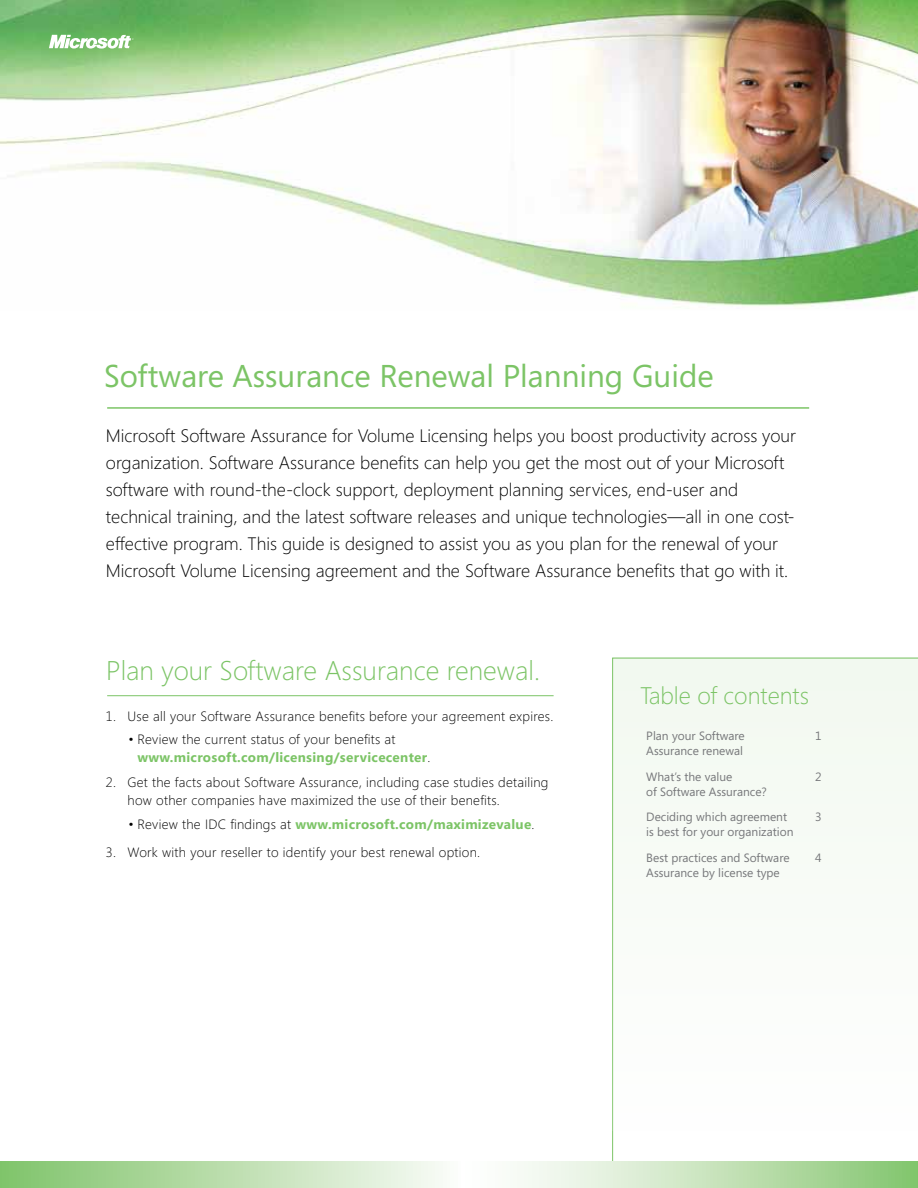
<style>
.page{position:relative;width:918px;height:1188px;background:#fff}
.page>*{position:absolute;margin:0;border:0;box-sizing:border-box;transform-origin:0 0}
.t1{font:31.5px "Segoe";color:#7cc466}
.t2{font:300 27px "Segoe";color:#7cc466}
.t3{font:300 24px "Segoe";color:#7cc466}
.t4{font:300 18px/27px "Segoe";color:#000}
.t5{font:300 13.5px/18px "Segoe";letter-spacing:.02em;color:#000}
.t6{font:700 13.5px/18px "Segoe";letter-spacing:.02em;color:#7cc466}
.t7{font:12px/15px "Segoe";color:#77787b}
.s1{font-weight:300;color:#000}
</style>
<div class="page">
<img style="left:0;top:0;width:918px;height:307px">
<svg style="left:0;top:1161px;width:918px;height:27px;background:#c3e2b8"></svg>
<svg style="left:612px;top:657px;width:306px;height:505px"></svg>
<hr style="left:107px;top:695px;width:447px;height:1px;background:#7cc466">
<hr style="left:107px;top:407px;width:702px;height:2px;background:#7cc466">
<div style="left:613px;top:657px;width:305px;height:474px;background:#f8fbf6"></div>
<svg style="left:49px;top:35px;width:85px;height:14px"></svg>
<h1 class="t1" style="left:104px;top:354px;width:611px">Software Assurance Renewal Planning Guide</h1>
<p class="t4" style="left:106px;top:422px;width:692px">Microsoft Software Assurance for Volume Licensing helps you boost productivity across your organization. Software Assurance benefits can help you get the most out of your Microsoft software with round-the-clock support, deployment planning services, end-user and technical training, and the latest software releases and unique technologies—all in one cost&shy;effective program. This guide is designed to assist you as you plan for the renewal of your Microsoft Volume Licensing agreement and the Software Assurance benefits that go with it.</p>
<h2 class="t2" style="left:106px;top:652px;width:435px">Plan your Software Assurance renewal.</h2>
<p class="t5" style="left:106px;top:707px;width:449px">1. Use all your Software Assurance benefits before your agreement expires.</p>
<p class="t6" style="left:137px;top:730px;width:294px;text-indent:-9px"><span class="s1">• Review the current status of your benefits at </span>www.microsoft.com/licensing/servicecenter<span class="s1">.</span></p>
<p class="t5" style="left:128px;top:773px;width:422px;text-indent:-22px">2. Get the facts about Software Assurance, including case studies detailing how other companies have maximized the use of their benefits.</p>
<p class="t6" style="left:128px;top:814px;width:408px"><span class="s1">• Review the IDC findings at</span> www.microsoft.com/maximizevalue<span class="s1">.</span></p>
<p class="t5" style="left:106px;top:843px;width:376px">3. Work with your reseller to identify your best renewal option.</p>
<h3 class="t3" style="left:640px;top:679px;width:170px">Table of contents</h3>
<p class="t7" style="left:646px;top:728px;width:100px">Plan your Software<br>Assurance renewal</p>
<p class="t7" style="left:815px;top:728px;width:8px">1</p>
<p class="t7" style="left:646px;top:768px;width:122px">What’s the value<br>of Software Assurance?</p>
<p class="t7" style="left:815px;top:768px;width:8px">2</p>
<p class="t7" style="left:646px;top:809px;width:149px">Deciding which agreement is best for your organization</p>
<p class="t7" style="left:815px;top:809px;width:8px">3</p>
<p class="t7" style="left:646px;top:849px;width:145px">Best practices and Software<br>Assurance by license type</p>
<p class="t7" style="left:815px;top:849px;width:8px">4</p>
</div>
